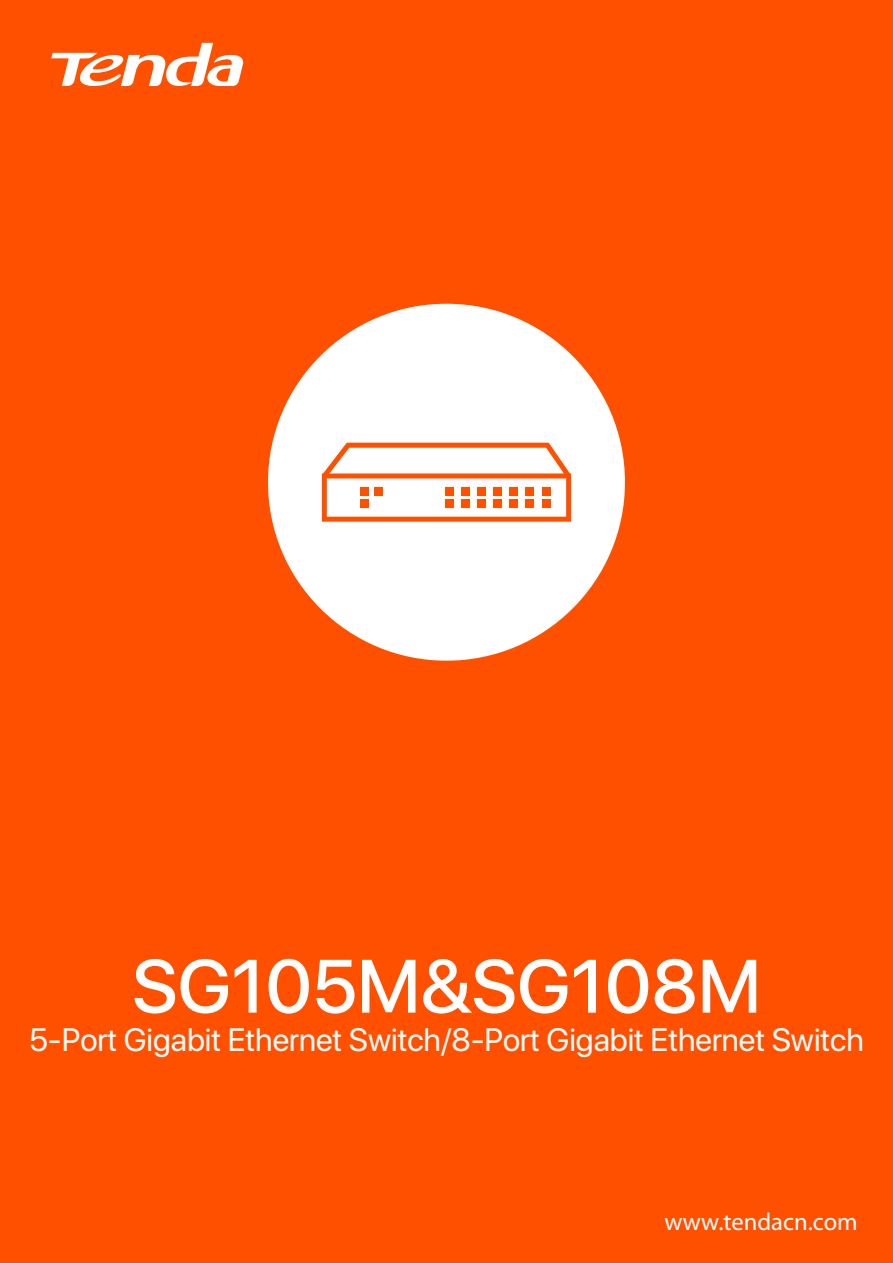
<style>
.page{position:relative;width:893px;height:1263px;background:#ff5000}
.page>*{position:absolute;margin:0;border:0;box-sizing:border-box;transform-origin:0 0}
.t1{font:500 75px "SF Pro Display";color:#fff}
.t2{font:32.25px "SF Pro Display";color:#fff}
.t3{font:24.6px "Myriad Pro";color:#fff}
</style>
<div class="page">
<div style="left:268px;top:304px;width:357px;height:357px;background:#fff;border-radius:50%"></div>
<svg style="left:322px;top:443px;width:249px;height:79px"></svg>
<div style="left:361px;top:487px;width:8px;height:9px;background:#ff5000"></div>
<div style="left:361px;top:499px;width:8px;height:9px;background:#ff5000"></div>
<div style="left:374px;top:487px;width:8px;height:9px;background:#ff5000"></div>
<div style="left:445px;top:487px;width:8px;height:9px;background:#ff5000"></div>
<div style="left:445px;top:499px;width:8px;height:9px;background:#ff5000"></div>
<div style="left:461px;top:499px;width:8px;height:9px;background:#ff5000"></div>
<div style="left:461px;top:487px;width:8px;height:9px;background:#ff5000"></div>
<div style="left:477px;top:499px;width:9px;height:9px;background:#ff5000"></div>
<div style="left:477px;top:487px;width:9px;height:9px;background:#ff5000"></div>
<div style="left:493px;top:499px;width:9px;height:9px;background:#ff5000"></div>
<div style="left:493px;top:487px;width:9px;height:9px;background:#ff5000"></div>
<div style="left:510px;top:499px;width:8px;height:9px;background:#ff5000"></div>
<div style="left:510px;top:487px;width:8px;height:9px;background:#ff5000"></div>
<div style="left:526px;top:499px;width:8px;height:9px;background:#ff5000"></div>
<div style="left:526px;top:487px;width:8px;height:9px;background:#ff5000"></div>
<div style="left:542px;top:499px;width:8px;height:9px;background:#ff5000"></div>
<div style="left:542px;top:487px;width:8px;height:9px;background:#ff5000"></div>
<svg style="left:51px;top:43px;width:193px;height:43px"></svg>
<h1 class="t1" style="left:132px;top:932px;width:631px">SG105M&amp;SG108M</h1>
<p class="t2" style="left:29px;top:1015px;width:836px">5-Port Gigabit Ethernet Switch/8-Port Gigabit Ethernet Switch</p>
<p class="t3" style="left:664px;top:1208px;width:195px">www.tendacn.com</p>
</div>
